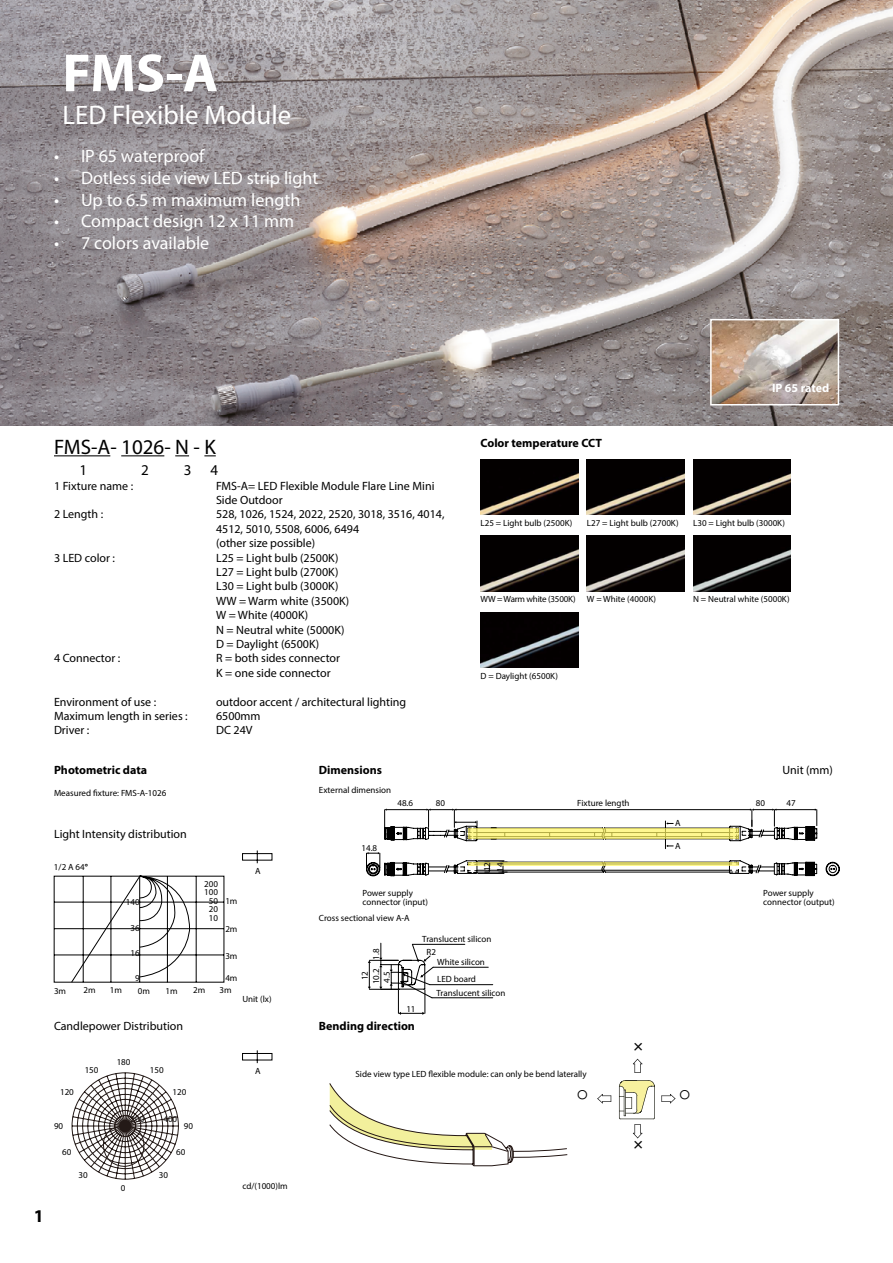
<style>
.page{position:relative;width:893px;height:1263px;background:#fff}
.page>*{position:absolute;margin:0;border:0;box-sizing:border-box;transform-origin:0 0}
.t1{font:700 54px "Myriad Pro";color:#fff}
.t2{font:27px "Myriad Pro";color:#fff}
.t3{font:21px "Myriad Pro";color:#000}
.t4{font:18px "Myriad Pro";color:#fff}
.t5{font:700 18px "Myriad Pro";color:#000}
.t6{font:15px "Myriad Pro";color:#000}
.t7{font:15px "MS P Gothic";color:#000}
.t8{font:12px/14.4px "Myriad Pro";color:#000}
.t9{font:700 12px "Myriad Pro";color:#000}
.t10{font:700 12px "Myriad Pro";color:#fff}
.t11{font:12px "MS P Gothic";color:#000}
.t12{font:9px/8.4px "Myriad Pro";color:#000}
.t13{font:9px "Myriad Pro";letter-spacing:-.025em;color:#000}
.s1{font-weight:700}
</style>
<div class="page">
<svg style="left:366px;top:808px;width:474px;height:68px"></svg>
<svg style="left:329px;top:1083px;width:239px;height:83px"></svg>
<svg style="left:469px;top:828px;width:270px;height:10px;background:#e8e17a"></svg>
<hr style="left:468px;top:862px;width:271px;height:3px;background:#fff561">
<img style="left:0;top:0;width:893px;height:425px">
<svg style="left:242px;top:1050px;width:30px;height:13px"></svg>
<svg style="left:242px;top:850px;width:30px;height:13px"></svg>
<hr style="left:54px;top:455px;width:56px;height:1px;background:#000">
<hr style="left:121px;top:455px;width:43px;height:1px;background:#000">
<svg style="left:175px;top:455px;width:14px;height:1px"></svg>
<svg style="left:204px;top:455px;width:12px;height:1px"></svg>
<svg style="left:633px;top:1059px;width:9px;height:14px"></svg>
<svg style="left:661px;top:1094px;width:14px;height:9px"></svg>
<svg style="left:597px;top:1094px;width:15px;height:9px"></svg>
<svg style="left:619px;top:1080px;width:36px;height:58px"></svg>
<svg style="left:54px;top:875px;width:170px;height:108px"></svg>
<svg style="left:368px;top:943px;width:125px;height:72px"></svg>
<img style="left:480px;top:459px;width:98px;height:55px">
<img style="left:587px;top:459px;width:98px;height:55px">
<img style="left:693px;top:459px;width:98px;height:55px">
<img style="left:480px;top:536px;width:98px;height:55px">
<img style="left:587px;top:536px;width:98px;height:55px">
<img style="left:693px;top:536px;width:98px;height:55px">
<img style="left:480px;top:612px;width:98px;height:56px">
<svg style="left:72px;top:1072px;width:107px;height:107px"></svg>
<img style="left:713px;top:322px;width:123px;height:80px">
<div style="left:710px;top:319px;width:129px;height:86px;border:2px solid #fff"></div>
<h1 class="t1" style="left:63px;top:38px;width:157px">FMS-A</h1>
<h2 class="t2" style="left:63px;top:98px;width:230px">LED Flexible Module</h2>
<h3 class="t4" style="left:54px;top:145px;width:152px">• IP 65 waterproof</h3>
<h3 class="t4" style="left:54px;top:167px;width:266px">• Dotless side view LED strip light</h3>
<h3 class="t4" style="left:54px;top:188px;width:248px">• Up to 6.5 m maximum length</h3>
<h3 class="t4" style="left:54px;top:210px;width:242px">• Compact design 12 x 11 mm</h3>
<h3 class="t4" style="left:54px;top:232px;width:157px">• 7 colors available</h3>
<p class="t10" style="left:772px;top:380px;width:59px">IP 65 rated</p>
<h3 class="t5" style="left:34px;top:1204px;width:11px">1</h3>
<h3 class="t3" style="left:54px;top:434px;width:163px">FMS-A- 1026- N - K</h3>
<p class="t6" style="left:79px;top:461px;width:9px">1</p>
<p class="t6" style="left:141px;top:461px;width:9px">2</p>
<p class="t6" style="left:184px;top:461px;width:9px">3</p>
<p class="t6" style="left:211px;top:461px;width:9px">4</p>
<p class="t8" style="left:54px;top:478px;width:81px">1 Fixture name :</p>
<p class="t8" style="left:216px;top:478px;width:220px">FMS-A= LED Flexible Module Flare Line Mini<br>Side Outdoor</p>
<p class="t8" style="left:54px;top:507px;width:51px">2 Length :</p>
<p class="t8" style="left:216px;top:507px;width:230px">528, 1026, 1524, 2022, 2520, 3018, 3516, 4014,<br>4512, 5010, 5508, 6006, 6494<br>(other size possible)</p>
<p class="t8" style="left:54px;top:550px;width:63px">3 LED color :</p>
<p class="t8" style="left:216px;top:550px;width:135px">L25 = Light bulb (2500K)<br>L27 = Light bulb (2700K)<br>L30 = Light bulb (3000K)<br>WW = Warm white (3500K)<br>W = White (4000K)<br>N = Neutral white (5000K)<br>D = Daylight (6500K)</p>
<p class="t8" style="left:54px;top:651px;width:68px">4 Connector :</p>
<p class="t8" style="left:216px;top:651px;width:126px">R = both sides connector<br>K = one side connector</p>
<p class="t8" style="left:54px;top:694px;width:104px">Environment of use :</p>
<p class="t8" style="left:216px;top:694px;width:192px">outdoor accent / architectural lighting</p>
<p class="t8" style="left:54px;top:708px;width:135px">Maximum length in series :</p>
<p class="t8" style="left:216px;top:708px;width:46px">6500mm</p>
<p class="t8" style="left:54px;top:723px;width:37px">Driver :</p>
<p class="t8" style="left:216px;top:723px;width:38px">DC 24V</p>
<p class="t9" style="left:480px;top:435px;width:123px">Color temperature CCT</p>
<p class="t12" style="left:480px;top:518px;width:93px">L25 = Light bulb (2500K)</p>
<p class="t12" style="left:587px;top:518px;width:93px">L27 = Light bulb (2700K)</p>
<p class="t12" style="left:693px;top:518px;width:93px">L30 = Light bulb (3000K)</p>
<p class="t13" style="left:480px;top:593px;width:177px">WW = Warm white (3500K) W = White (4000K)</p>
<p class="t12" style="left:693px;top:595px;width:98px">N = Neutral white (5000K)</p>
<p class="t12" style="left:480px;top:671px;width:79px">D = Daylight (6500K)</p>
<p class="t9" style="left:54px;top:762px;width:95px">Photometric data</p>
<p class="t12" style="left:54px;top:788px;width:114px">Measured fixture: FMS-A-1026</p>
<p class="t9" style="left:319px;top:762px;width:65px">Dimensions</p>
<p class="t12" style="left:319px;top:786px;width:74px">External dimension</p>
<p class="t8" style="left:782px;top:763px;width:52px">Unit (mm)</p>
<p class="t12" style="left:577px;top:799px;width:54px">Fixture length</p>
<p class="t12" style="left:397px;top:799px;width:17px">48.6</p>
<p class="t12" style="left:786px;top:799px;width:11px">47</p>
<p class="t12" style="left:436px;top:799px;width:11px">80</p>
<p class="t12" style="left:756px;top:799px;width:11px">80</p>
<p class="t8" style="left:54px;top:827px;width:134px">Light Intensity distribution</p>
<p class="t12" style="left:54px;top:863px;width:36px">1/2 A 64<span class="s1">°</span></p>
<p class="t12" style="left:126px;top:898px;width:15px">140</p>
<p class="t12" style="left:130px;top:923px;width:11px">36</p>
<p class="t12" style="left:130px;top:948px;width:11px">16</p>
<p class="t12" style="left:135px;top:974px;width:6px">9</p>
<p class="t12" style="left:204px;top:880px;width:15px;text-align:center">200<br>100<br>50<br>20<br>10</p>
<p class="t12" style="left:225px;top:897px;width:14px">1m</p>
<p class="t12" style="left:225px;top:924px;width:14px">2m</p>
<p class="t12" style="left:225px;top:952px;width:14px">3m</p>
<p class="t12" style="left:225px;top:973px;width:14px">4m</p>
<p class="t12" style="left:255px;top:867px;width:7px">A</p>
<p class="t12" style="left:54px;top:987px;width:14px">3m</p>
<p class="t12" style="left:84px;top:986px;width:14px">2m</p>
<p class="t12" style="left:110px;top:986px;width:14px">1m</p>
<p class="t12" style="left:138px;top:987px;width:14px">0m</p>
<p class="t12" style="left:166px;top:987px;width:14px">1m</p>
<p class="t12" style="left:193px;top:986px;width:14px">2m</p>
<p class="t8" style="left:54px;top:1018px;width:131px">Candlepower Distribution</p>
<p class="t12" style="left:85px;top:1065px;width:15px">150</p>
<p class="t12" style="left:117px;top:1057px;width:15px">180</p>
<p class="t12" style="left:150px;top:1065px;width:15px">150</p>
<p class="t12" style="left:60px;top:1088px;width:15px">120</p>
<p class="t12" style="left:173px;top:1088px;width:15px">120</p>
<p class="t12" style="left:130px;top:1114px;width:15px">200</p>
<p class="t12" style="left:163px;top:1114px;width:15px">400</p>
<p class="t12" style="left:54px;top:1121px;width:11px">90</p>
<p class="t12" style="left:184px;top:1121px;width:11px">90</p>
<p class="t12" style="left:62px;top:1148px;width:11px">60</p>
<p class="t12" style="left:176px;top:1148px;width:11px">60</p>
<p class="t12" style="left:78px;top:1171px;width:11px">30</p>
<p class="t12" style="left:159px;top:1171px;width:11px">30</p>
<p class="t12" style="left:121px;top:1184px;width:6px">0</p>
<p class="t12" style="left:219px;top:986px;width:14px">3m</p>
<p class="t12" style="left:242px;top:994px;width:31px">Unit (lx)</p>
<p class="t12" style="left:255px;top:1067px;width:7px">A</p>
<p class="t12" style="left:242px;top:1181px;width:47px">cd/(1000)lm</p>
<p class="t12" style="left:361px;top:843px;width:17px">14.8</p>
<p class="t12" style="left:362px;top:888px;width:67px;line-height:9.4px">Power supply connector (input)</p>
<p class="t12" style="left:319px;top:914px;width:92px">Cross sectional view A-A</p>
<p class="t12" style="left:483px;top:871px;width:11px;rotate:-90deg">12</p>
<p class="t12" style="left:496px;top:872px;width:11px;rotate:-90deg">14</p>
<p class="t12" style="left:372px;top:959px;width:13px;rotate:-90deg">1.8</p>
<p class="t12" style="left:372px;top:984px;width:17px;rotate:-90deg">10.2</p>
<p class="t12" style="left:361px;top:980px;width:11px;rotate:-90deg">12</p>
<p class="t12" style="left:382px;top:983px;width:13px;rotate:-90deg">4.5</p>
<p class="t12" style="left:406px;top:1004px;width:11px">11</p>
<p class="t12" style="left:422px;top:935px;width:71px">Translucent silicon</p>
<p class="t12" style="left:437px;top:974px;width:40px">LED board</p>
<p class="t12" style="left:427px;top:947px;width:11px">R2</p>
<p class="t12" style="left:437px;top:958px;width:49px">White silicon</p>
<p class="t12" style="left:436px;top:988px;width:71px">Translucent silicon</p>
<p class="t9" style="left:319px;top:1018px;width:98px">Bending direction</p>
<p class="t12" style="left:355px;top:1069px;width:233px">Side view type LED flexible module: can only be bend laterally</p>
<p class="t12" style="left:675px;top:818px;width:7px">A</p>
<p class="t12" style="left:675px;top:842px;width:7px">A</p>
<p class="t7" style="left:631px;top:1039px;width:16px">×</p>
<p class="t11" style="left:576px;top:1088px;width:13px">〇</p>
<p class="t11" style="left:679px;top:1088px;width:13px">〇</p>
<p class="t7" style="left:631px;top:1137px;width:16px">×</p>
<p class="t12" style="left:763px;top:888px;width:73px;line-height:9.4px">Power supply connector (output)</p>
</div>
